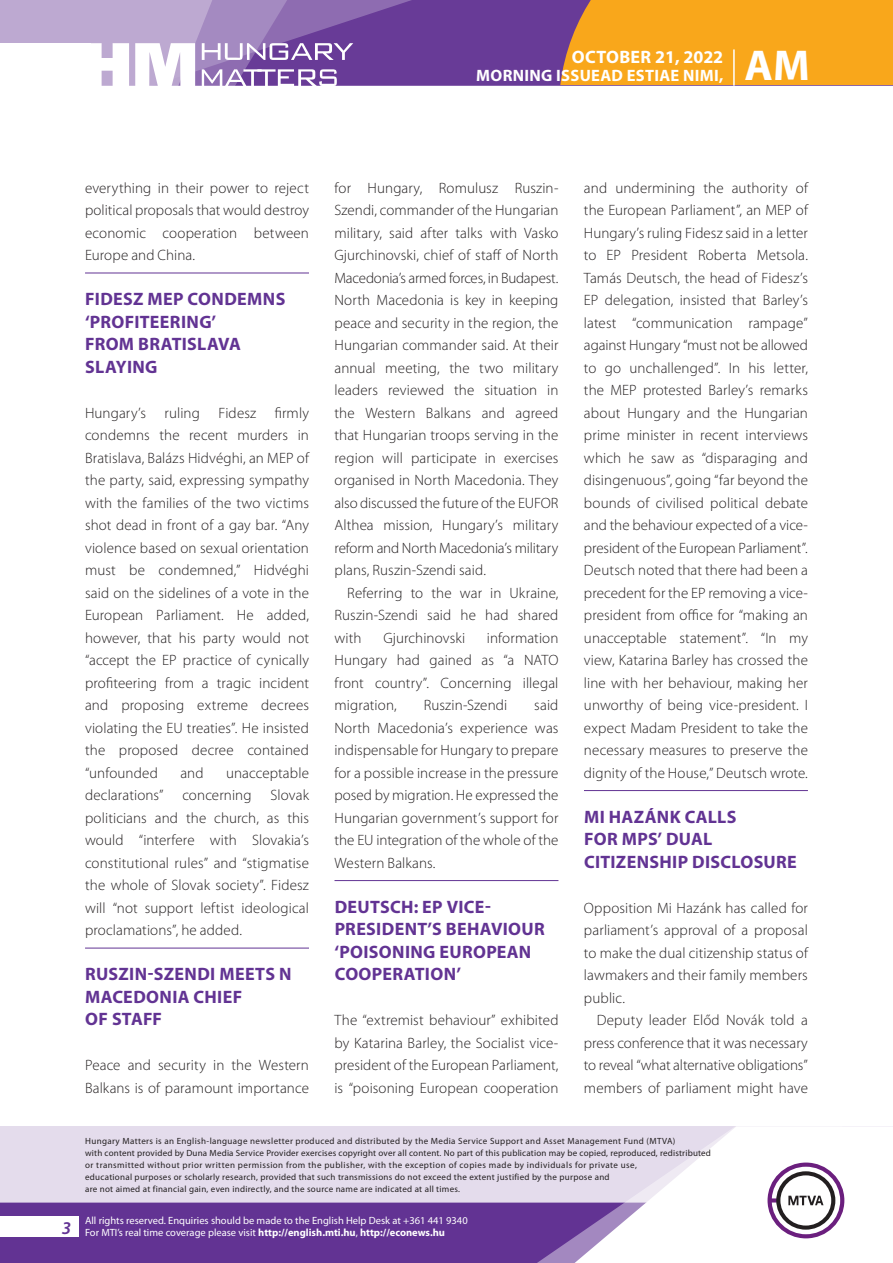
<style>
.page{position:relative;width:893px;height:1263px;background:#fff}
.page>*{position:absolute;margin:0;border:0;box-sizing:border-box;transform-origin:0 0}
.t1{font:700 43.35px "Myriad Pro";color:#fff}
._01_cimsor{font:700 18px/22.5px "Myriad Pro";letter-spacing:.02em;color:#623393}
.t2{font:700 18px "Myriad Pro";letter-spacing:.01em;color:#fff}
.t3{font:italic 600 18px "Myriad Pro";color:#623393}
.t4{font:700 16.5px "Myriad Pro";letter-spacing:.02em;color:#fff}
._03_kenyer_szöveg-1{font:300 15px/22.5px "Myriad Pro";letter-spacing:.005em;color:#231f20;text-align:justify}
._03_kenyer_szöveg-2{font:300 15px/22.5px "Myriad Pro";letter-spacing:.005em;color:#231f20;text-align:justify}
.t5{font:10.5px/12px "Myriad Pro";color:#fff}
.t6{font:9px/12px "Myriad Pro";letter-spacing:.03em;color:#231f20}
.s1{font-weight:700}
</style>
<div class="page">
<div style="left:0;top:1126px;width:893px;height:137px;background:#e4dcec"></div>
<div style="left:0;top:1202px;width:506px;height:61px;background:#623393"></div>
<div style="left:506px;top:1202px;width:43px;height:61px;background:#623393"></div>
<svg style="left:549px;top:1126px;width:344px;height:137px;fill:#fff"></svg>
<svg style="left:767px;top:1162px;width:77px;height:76px;background:#c5b8c8"></svg>
<div style="left:0;top:1216px;width:79px;height:20px;background:#fff"></div>
<div style="left:0;top:0;width:893px;height:85px;background:#683b97"></div>
<div style="left:560px;top:0;width:333px;height:85px;background:#f9a71b"></div>
<hr style="left:733px;top:49px;width:2px;height:37px;background:#fff">
<svg style="left:0;top:0;width:479px;height:86px"></svg>
<hr style="left:85px;top:273px;width:224px;height:1px;background:#623393">
<hr style="left:85px;top:948px;width:224px;height:1px;background:#623393">
<hr style="left:334px;top:880px;width:224px;height:1px;background:#623393">
<hr style="left:584px;top:790px;width:224px;height:1px;background:#623393">
<p class="t2" style="left:572px;top:45px;width:153px">OCTOBER 21, 2022</p>
<p class="t4" style="left:476px;top:65px;width:249px">MORNING ISSUEAD ESTIAE NIMI,</p>
<h1 class="t1" style="left:745px;top:37px;width:67px">AM</h1>
<p class="_03_kenyer_szöveg-2" style="left:85px;top:176px;width:225px">everything in their power to reject political proposals that would destroy economic cooperation between Europe and China.</p>
<p class="_01_cimsor" style="left:85px;top:287px;width:202px">FIDESZ MEP CONDEMNS ‘PROFITEERING’<br>FROM BRATISLAVA<br>SLAYING</p>
<p class="_03_kenyer_szöveg-1" style="left:85px;top:401px;width:225px">Hungary’s ruling Fidesz firmly condemns the recent murders in Bratislava, Balázs Hidvéghi, an MEP of the party, said, expressing sympathy with the families of the two victims shot dead in front of a gay bar. “Any violence based on sexual orientation must be condemned,” Hidvéghi said on the sidelines of a vote in the European Parliament. He added, however, that his party would not “accept the EP practice of cynically profiteering from a tragic incident and proposing extreme decrees violating the EU treaties”. He insisted the proposed decree contained “unfounded</p>
<p class="_03_kenyer_szöveg-1" style="left:85px;top:761px;width:225px;text-indent:141px">unacceptable declarations” concerning Slovak politicians and the church, as this would “interfere with Slovakia’s constitutional rules” and “stigmatise the whole of Slovak society”. Fidesz will “not support leftist ideological proclamations”, he added.</p>
<p class="_01_cimsor" style="left:85px;top:962px;width:208px">RUSZIN-SZENDI MEETS N<br>MACEDONIA CHIEF<br>OF STAFF</p>
<p class="_03_kenyer_szöveg-1" style="left:85px;top:1054px;width:225px">Peace and security in the Western<br>Balkans is of paramount importance</p>
<p class="_03_kenyer_szöveg-1" style="left:180px;top:761px;width:25px">and</p>
<p class="_03_kenyer_szöveg-1" style="left:334px;top:176px;width:225px">for Hungary, Romulusz Ruszin-Szendi, commander of the Hungarian military, said after talks with Vasko Gjurchinovski, chief of staff of North Macedonia’s armed forces, in Budapest.<br>North Macedonia is key in keeping peace and security in the region, the Hungarian commander said. At their annual meeting, the two military leaders reviewed the situation in the Western Balkans and agreed that Hungarian troops serving in the region will participate in exercises organised in North Macedonia. They also discussed the future of the EUFOR Althea mission, Hungary’s military reform and North Macedonia’s military plans, Ruszin-Szendi said.</p>
<p class="_03_kenyer_szöveg-2" style="left:334px;top:581px;width:225px;text-indent:13px">Referring to the war in Ukraine, Ruszin-Szendi said he had shared with</p>
<p class="_03_kenyer_szöveg-2" style="left:334px;top:626px;width:225px;text-indent:152px">information Hungary had gained as “a NATO front country”. Concerning illegal migration,</p>
<p class="_03_kenyer_szöveg-2" style="left:383px;top:626px;width:83px">Gjurchinovski</p>
<p class="_03_kenyer_szöveg-2" style="left:334px;top:694px;width:226px;text-indent:200px">said North Macedonia’s experience was indispensable for Hungary to prepare for a possible increase in the pressure posed by migration. He expressed the Hungarian government’s support for the EU integration of the whole of the Western Balkans.</p>
<p class="_01_cimsor" style="left:334px;top:895px;width:212px">DEUTSCH: EP VICE-<br>PRESIDENT’S BEHAVIOUR ‘POISONING EUROPEAN<br>COOPERATION’</p>
<p class="_03_kenyer_szöveg-1" style="left:334px;top:1009px;width:225px">The “extremist behaviour” exhibited by Katarina Barley, the Socialist vice&shy;president of the European Parliament, is “poisoning European cooperation</p>
<p class="_03_kenyer_szöveg-2" style="left:424px;top:694px;width:85px">Ruszin-Szendi</p>
<p class="_03_kenyer_szöveg-1" style="left:584px;top:176px;width:226px">and undermining the authority of the European Parliament”, an MEP of Hungary’s ruling Fidesz said in a letter to EP President Roberta Metsola.<br>Tamás Deutsch, the head of Fidesz’s EP delegation, insisted that Barley’s latest “communication rampage” against Hungary “must not be allowed to go unchallenged”. In his letter, the MEP protested Barley’s remarks about Hungary and the Hungarian prime minister in recent interviews which he saw as “disparaging and disingenuous”, going “far beyond the bounds of civilised political debate and the behaviour expected of a vice&shy;president of the European Parliament”.<br>Deutsch noted that there had been a precedent for the EP removing a vice&shy;president from office for “making an unacceptable statement”. “In my view, Katarina Barley has crossed the line with her behaviour, making her unworthy of being vice-president. I expect Madam President to take the necessary measures to preserve the dignity of the House,” Deutsch wrote.</p>
<p class="_01_cimsor" style="left:584px;top:805px;width:214px">MI HAZÁNK CALLS<br>FOR MPS’ DUAL<br>CITIZENSHIP DISCLOSURE</p>
<p class="_03_kenyer_szöveg-1" style="left:584px;top:896px;width:225px">Opposition Mi Hazánk has called for parliament’s approval of a proposal to make the dual citizenship status of lawmakers and their family members public.</p>
<p class="_03_kenyer_szöveg-2" style="left:584px;top:1009px;width:225px;text-indent:13px">Deputy leader Előd Novák told a press conference that it was necessary to reveal “what alternative obligations” members of parliament might have</p>
<p class="t3" style="left:62px;top:1217px;width:11px">3</p>
<p class="t6" style="left:85px;top:1134px;width:627px">Hungary Matters is an English-language newsletter produced and distributed by the Media Service Support and Asset Management Fund (MTVA)<br>with content provided by Duna Media Service Provider exercises copyright over all content. No part of this publication may be copied, reproduced, redistributed or transmitted without prior written permission from the publisher, with the exception of copies made by individuals for private use,<br>educational purposes or scholarly research, provided that such transmissions do not exceed the extent justified by the purpose and<br>are not aimed at financial gain, even indirectly, and the source name are indicated at all times.</p>
<p class="t5" style="left:85px;top:1214px;width:384px">All rights reserved. Enquiries should be made to the English Help Desk at +361 441 9340<br>For MTI’s real time coverage please visit <span class="s1">http://english.mti.hu</span>, <span class="s1">http://econews.hu</span></p>
</div>
